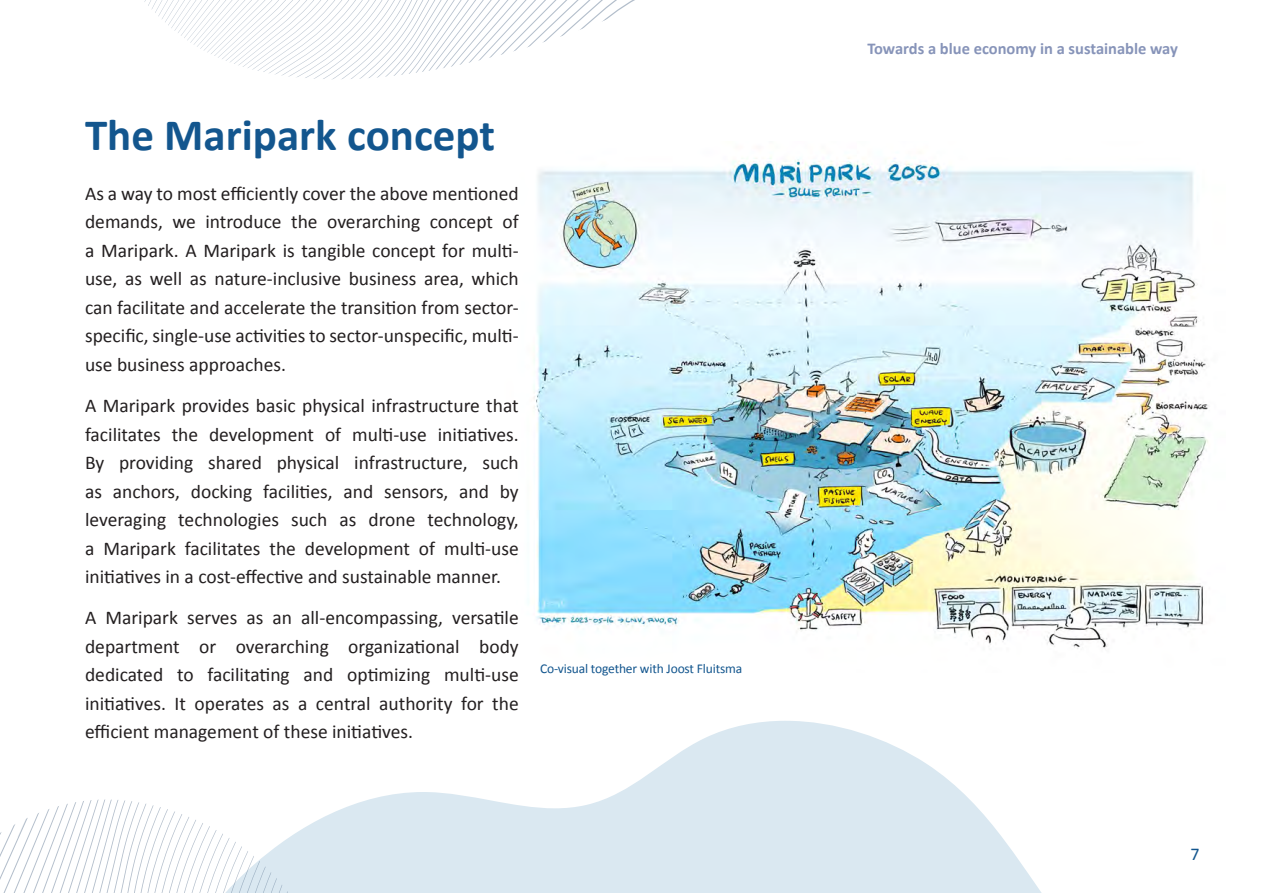
<style>
.page{position:relative;width:1263px;height:893px;background:#fff}
.page>*{position:absolute;margin:0;border:0;box-sizing:border-box;transform-origin:0 0}
.t1{font:700 45px "Calibri";color:#13568e}
.t2{font:19.5px/28.5px "Calibri";color:#231f20;text-align:justify}
.t3{font:18px "Calibri";color:#13568e}
.t4{font:700 16.5px "Calibri";color:#8794b9}
.t5{font:13.5px "Calibri";letter-spacing:-.01em;color:#13568e}
</style>
<div class="page">
<img style="left:533px;top:157px;width:676px;height:492px">
<svg style="left:361px;top:721px;width:681px;height:172px;fill:#dae8f1"></svg>
<svg style="left:0;top:799px;width:361px;height:94px"></svg>
<svg style="left:144px;top:0;width:491px;height:80px"></svg>
<h1 class="t1" style="left:85px;top:103px;width:412px">The Maripark concept</h1>
<p class="t2" style="left:85px;top:178px;width:435px">As a way to most efficiently cover the above mentioned demands, we introduce the overarching concept of a Maripark. A Maripark is tangible concept for multi&shy;use, as well as nature-inclusive business area, which can facilitate and accelerate the transition from sector&shy;specific, single-use activities to sector-unspecific, multi&shy;use business approaches.</p>
<p class="t2" style="left:85px;top:391px;width:435px">A Maripark provides basic physical infrastructure that facilitates the development of multi-use initiatives.<br>By providing shared physical infrastructure, such as anchors, docking facilities, and sensors, and by leveraging technologies such as drone technology, a Maripark facilitates the development of multi-use initiatives in a cost-effective and sustainable manner.</p>
<p class="t2" style="left:85px;top:603px;width:435px">A Maripark serves as an all-encompassing, versatile department or overarching organizational body dedicated to facilitating and optimizing multi-use initiatives. It operates as a central authority for the efficient management of these initiatives.</p>
<p class="t5" style="left:540px;top:660px;width:204px">Co-visual together with Joost Fluitsma</p>
<p class="t4" style="left:867px;top:37px;width:312px">Towards a blue economy in a sustainable way</p>
<p class="t3" style="left:1190px;top:841px;width:11px">7</p>
</div>
